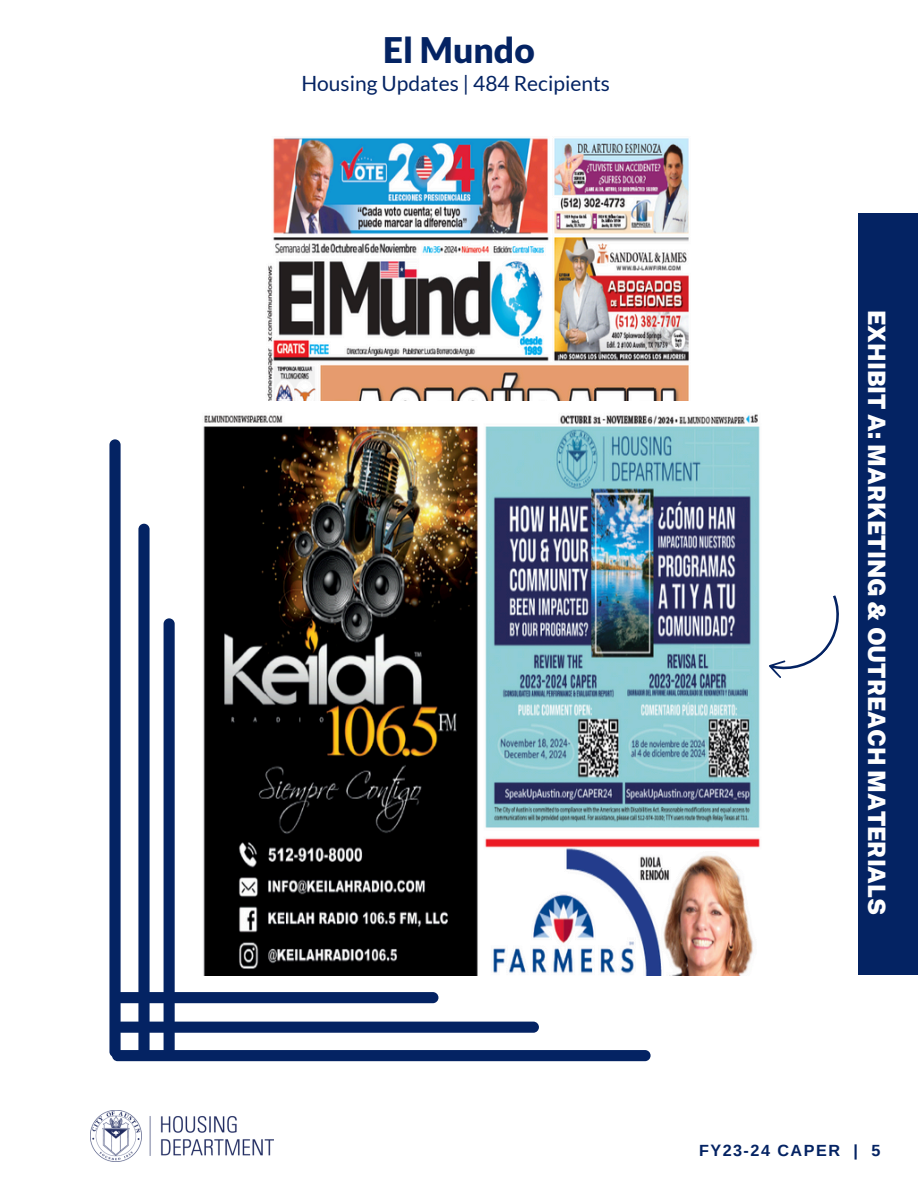
<style>
.page{position:relative;width:918px;height:1188px;background:#fff}
.page>*{position:absolute;margin:0;border:0;box-sizing:border-box;transform-origin:0 0}
.t1{font:900 35.25px "Lato";color:#042363}
.t2{font:900 24px "Public Sans";color:#fefefe}
.t3{font:21px "Lato";color:#042363}
.t4{font:700 16.2px "Arimo";letter-spacing:.09em;color:#042363}
</style>
<div class="page">
<img style="left:90px;top:1110px;width:184px;height:52px">
<div style="left:110px;top:439px;width:11px;height:618px;background:#042363;border-radius:6px"></div>
<div style="left:138px;top:524px;width:12px;height:533px;background:#042363;border-radius:6px"></div>
<div style="left:164px;top:618px;width:11px;height:437px;background:#042363;border-radius:6px"></div>
<div style="left:112px;top:1050px;width:539px;height:11px;background:#042363;border-radius:6px"></div>
<div style="left:115px;top:1022px;width:424px;height:11px;background:#042363;border-radius:6px"></div>
<div style="left:115px;top:992px;width:323px;height:11px;background:#042363;border-radius:6px"></div>
<div style="left:858px;top:213px;width:60px;height:762px;background:#042363"></div>
<img style="left:267px;top:137px;width:422px;height:264px">
<img style="left:203px;top:414px;width:557px;height:561px">
<svg style="left:769px;top:595px;width:70px;height:83px"></svg>
<h3 class="t1" style="left:383px;top:29px;width:153px">El Mundo</h3>
<p class="t3" style="left:301px;top:71px;width:310px">Housing Updates | 484 Recipients</p>
<h1 class="t2" style="left:891px;top:310px;width:607px;rotate:90deg">EXHIBIT A: MARKETING &amp; OUTREACH MATERIALS</h1>
<p class="t4" style="left:699px;top:1142px;width:183px">FY23-24 CAPER | 5</p>
</div>
